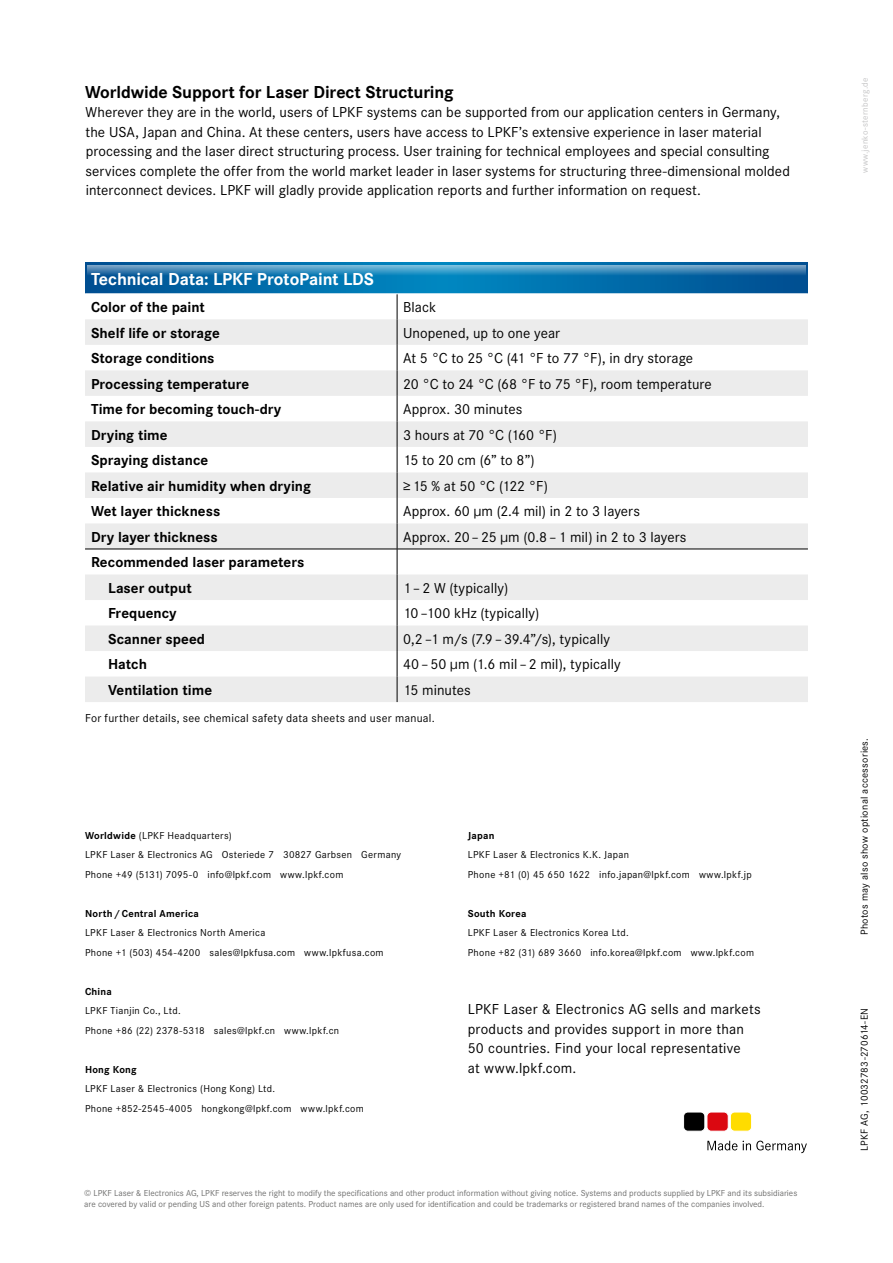
<style>
.page{position:relative;width:893px;height:1263px;background:#fff}
.page>*{position:absolute;margin:0;border:0;box-sizing:border-box;transform-origin:0 0}
.t1{font:700 18px "Corporate S";letter-spacing:-.005em;color:#000}
.t2{font:700 18px "Corporate S";letter-spacing:-.01em;color:#fff}
.t3{font:15px/19.5px "Corporate S";letter-spacing:.005em;color:#000}
.t4{font:700 15px/25.5px "Corporate S";color:#000}
.t5{font:12px "Corporate S";letter-spacing:.025em;color:#000}
.t6{font:10.5px/19.5px "Corporate S";letter-spacing:.03em;color:#000}
.t7{font:700 10.5px "Corporate S";letter-spacing:.025em;color:#000}
.t8{font:9px/10.8px "Corporate S";color:#6f6f6e}
.t9{font:9px "Corporate S";letter-spacing:.035em;color:#c5c5c6}
.s1{font-weight:700}
</style>
<div class="page">
<svg style="left:85px;top:263px;width:723px;height:31px;background:#086fab"></svg>
<svg style="left:85px;top:319px;width:723px;height:383px;fill:#ececec"></svg>
<svg style="left:397px;top:295px;width:1px;height:407px"></svg>
<hr style="left:85px;top:549px;width:312px;height:1px;background:#000">
<hr style="left:397px;top:549px;width:411px;height:1px;background:#000">
<svg style="left:87px;top:265px;width:719px;height:10px;background:#4793c0"></svg>
<div style="left:684px;top:1112px;width:21px;height:19px;background:#000;border-radius:4px"></div>
<div style="left:683px;top:1111px;width:22px;height:20px;border:1px solid #fff;border-radius:4px"></div>
<div style="left:707px;top:1112px;width:21px;height:19px;background:#db0811;border-radius:4px"></div>
<div style="left:706px;top:1111px;width:23px;height:20px;border:1px solid #fff;border-radius:4px"></div>
<div style="left:730px;top:1112px;width:22px;height:19px;background:#ffdc00;border-radius:4px"></div>
<div style="left:730px;top:1111px;width:22px;height:20px;border:1px solid #fff;border-radius:4px"></div>
<svg style="left:707px;top:1141px;width:30px;height:9px"></svg>
<svg style="left:743px;top:1140px;width:64px;height:13px"></svg>
<p class="t1" style="left:85px;top:81px;width:370px">Worldwide Support for Laser Direct Structuring</p>
<p class="t3" style="left:86px;top:102px;width:706px">Wherever they are in the world, users of LPKF systems can be supported from our application centers in Germany, the USA, Japan and China. At these centers, users have access to LPKF’s extensive experience in laser material processing and the laser direct structuring process. User training for technical employees and special consulting services complete the offer from the world market leader in laser systems for structuring three-dimensional molded interconnect devices. LPKF will gladly provide application reports and further information on request.</p>
<p class="t2" style="left:91px;top:269px;width:284px">Technical Data: LPKF ProtoPaint LDS</p>
<p class="t4" style="left:91px;top:295px;width:115px">Color of the paint</p>
<p class="t3" style="left:403px;top:298px;width:35px">Black</p>
<p class="t4" style="left:91px;top:320px;width:130px">Shelf life or storage</p>
<p class="t3" style="left:403px;top:323px;width:159px">Unopened, up to one year</p>
<p class="t4" style="left:91px;top:346px;width:125px">Storage conditions</p>
<p class="t3" style="left:403px;top:349px;width:292px">At 5 °C to 25 °C (41 °F to 77 °F), in dry storage</p>
<p class="t4" style="left:91px;top:371px;width:160px">Processing temperature</p>
<p class="t3" style="left:403px;top:374px;width:310px">20 °C to 24 °C (68 °F to 75 °F), room temperature</p>
<p class="t4" style="left:91px;top:397px;width:192px">Time for becoming touch-dry</p>
<p class="t3" style="left:403px;top:400px;width:121px">Approx. 30 minutes</p>
<p class="t4" style="left:91px;top:422px;width:78px">Drying time</p>
<p class="t3" style="left:403px;top:425px;width:156px">3 hours at 70 °C (160 °F)</p>
<p class="t4" style="left:91px;top:448px;width:119px">Spraying distance</p>
<p class="t3" style="left:403px;top:451px;width:133px">15 to 20 cm (6” to 8”)</p>
<p class="t4" style="left:91px;top:473px;width:221px">Relative air humidity when drying</p>
<p class="t3" style="left:403px;top:476px;width:146px">≥15 % at 50 °C (122 °F)</p>
<p class="t4" style="left:91px;top:499px;width:131px">Wet layer thickness</p>
<p class="t3" style="left:403px;top:502px;width:238px">Approx. 60 µm (2.4 mil) in 2 to 3 layers</p>
<p class="t4" style="left:91px;top:524px;width:128px">Dry layer thickness</p>
<p class="t3" style="left:403px;top:527px;width:285px">Approx. 20–25 µm (0.8–1 mil) in 2 to 3 layers</p>
<p class="t4" style="left:108px;top:550px;width:198px;text-indent:-17px">Recommended laser parameters<br>Laser output</p>
<p class="t3" style="left:403px;top:578px;width:107px">1–2 W (typically)</p>
<p class="t4" style="left:108px;top:601px;width:70px">Frequency</p>
<p class="t3" style="left:403px;top:604px;width:138px">10–100 kHz (typically)</p>
<p class="t4" style="left:108px;top:626px;width:99px">Scanner speed</p>
<p class="t3" style="left:403px;top:629px;width:208px">0,2–1 m/s (7.9–39.4”/s), typically</p>
<p class="t4" style="left:108px;top:652px;width:41px">Hatch</p>
<p class="t3" style="left:403px;top:655px;width:219px">40–50 μm (1.6 mil –2 mil), typically</p>
<p class="t4" style="left:108px;top:677px;width:105px">Ventilation time</p>
<p class="t3" style="left:403px;top:680px;width:69px">15 minutes</p>
<p class="t5" style="left:85px;top:711px;width:351px">For further details, see chemical safety data sheets and user manual.</p>
<p class="t6" style="left:85px;top:825px;width:318px"><span class="s1">Worldwide</span> (LPKF Headquarters)<br>LPKF Laser &amp; Electronics AG Osteriede 7 30827 Garbsen Germany<br>Phone +49 (5131) 7095-0 info@lpkf.com www.lpkf.com</p>
<p class="t7" style="left:85px;top:907px;width:115px">North / Central America</p>
<p class="t6" style="left:85px;top:923px;width:300px">LPKF Laser &amp; Electronics North America<br>Phone +1 (503) 454-4200 sales@lpkfusa.com www.lpkfusa.com</p>
<p class="t7" style="left:85px;top:985px;width:28px">China</p>
<p class="t6" style="left:85px;top:1001px;width:256px">LPKF Tianjin Co., Ltd.<br>Phone +86 (22) 2378-5318 sales@lpkf.cn www.lpkf.cn</p>
<p class="t7" style="left:85px;top:1063px;width:53px">Hong Kong</p>
<p class="t6" style="left:85px;top:1079px;width:280px">LPKF Laser &amp; Electronics (Hong Kong) Ltd.<br>Phone +852-2545-4005 hongkong@lpkf.com www.lpkf.com</p>
<p class="t7" style="left:468px;top:829px;width:28px">Japan</p>
<p class="t6" style="left:468px;top:845px;width:285px">LPKF Laser &amp; Electronics K.K. Japan<br>Phone +81 (0) 45 650 1622 info.japan@lpkf.com www.lpkf.jp</p>
<p class="t7" style="left:468px;top:907px;width:60px">South Korea</p>
<p class="t6" style="left:468px;top:923px;width:288px">LPKF Laser &amp; Electronics Korea Ltd.<br>Phone +82 (31) 689 3660 info.korea@lpkf.com www.lpkf.com</p>
<p class="t3" style="left:468px;top:999px;width:294px">LPKF Laser &amp; Electronics AG sells and markets products and provides support in more than 50 countries. Find your local representative<br>at www.lpkf.com.</p>
<p class="t8" style="left:84px;top:1188px;width:715px">© LPKF Laser &amp; Electronics AG, LPKF reserves the right to modify the specifications and other product information without giving notice. Systems and products supplied by LPKF and its subsidiaries are covered by valid or pending US and other foreign patents. Product names are only used for identification and could be trademarks or registered brand names of the companies involved.</p>
<p class="t9" style="left:860px;top:173px;width:97px;rotate:-90deg">www.jenko-sternberg.de</p>
<p class="t6" style="left:854px;top:935px;width:199px;rotate:-90deg">Photos may also show optional accessories.</p>
<p class="t6" style="left:854px;top:1151px;width:145px;rotate:-90deg">LPKF AG, 10032783-270614-EN</p>
</div>
